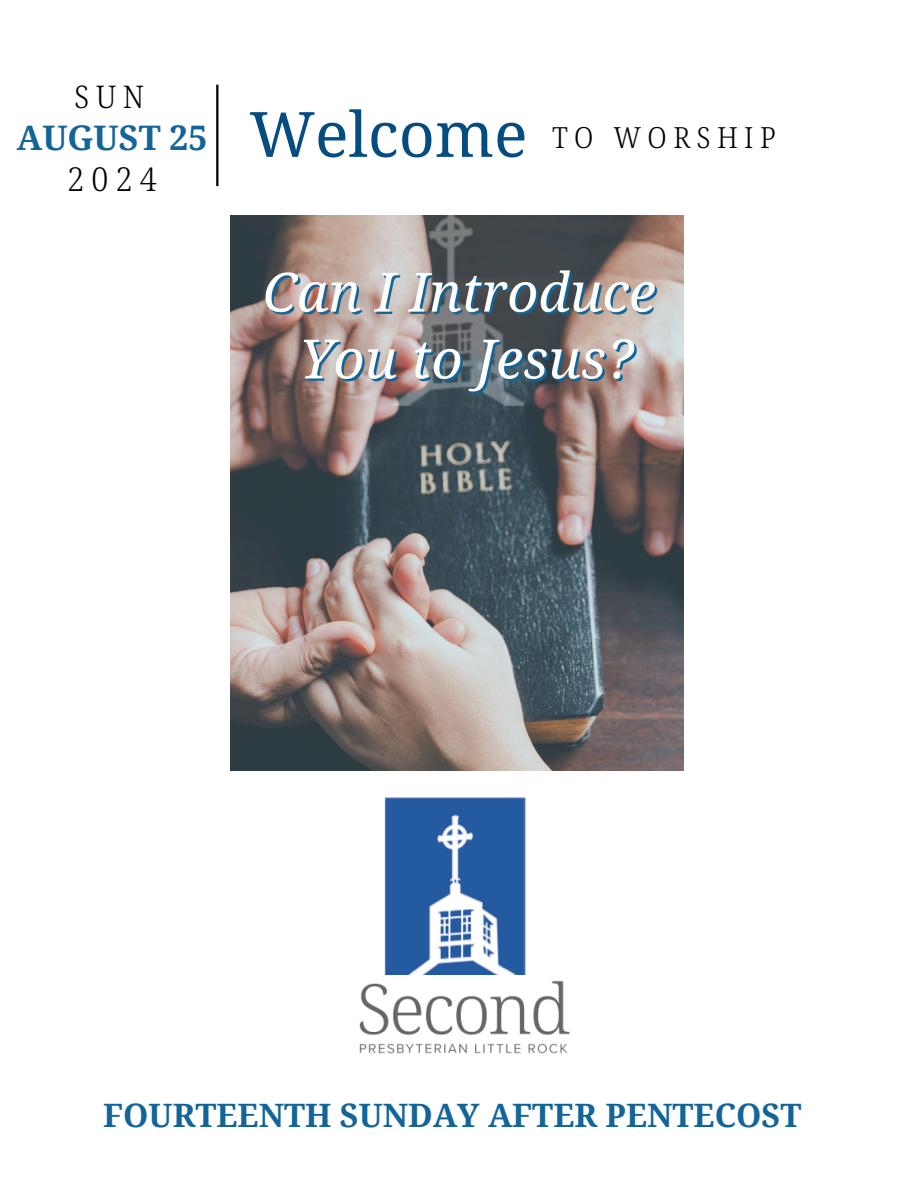
<style>
.page{position:relative;width:918px;height:1188px;background:#fff}
.page>*{position:absolute;margin:0;border:0;box-sizing:border-box;transform-origin:0 0}
.t1{font:62.55px "Noto Serif";color:#054d80}
.t2{font:700 33.9px "Noto Serif";color:#146597}
.t3{font:300 semi-condensed 33px "Noto Serif Ethiopic";color:#000}
.t4{font:700 32.25px "Noto Serif";color:#146597}
.t5{font:300 semi-condensed 31.2px "Noto Serif Ethiopic";color:#000}
.t6{font:300 semi-condensed 29.1px "Noto Serif Ethiopic";letter-spacing:.22em;color:#000}
</style>
<div class="page">
<hr style="left:216px;top:85px;width:2px;height:101px;background:#000">
<img style="left:384px;top:797px;width:142px;height:178px">
<img style="left:359px;top:980px;width:211px;height:74px">
<img style="left:231px;top:216px;width:452px;height:555px">
<p class="t5" style="left:74px;top:75px;width:72px">SUN</p>
<p class="t2" style="left:17px;top:114px;width:192px">AUGUST 25</p>
<p class="t3" style="left:67px;top:155px;width:91px">2024</p>
<p class="t1" style="left:249px;top:90px;width:280px">Welcome</p>
<h3 class="t6" style="left:552px;top:117px;width:225px">TO WORSHIP</h3>
<h2 class="t4" style="left:103px;top:1092px;width:700px">FOURTEENTH SUNDAY AFTER PENTECOST</h2>
</div>
